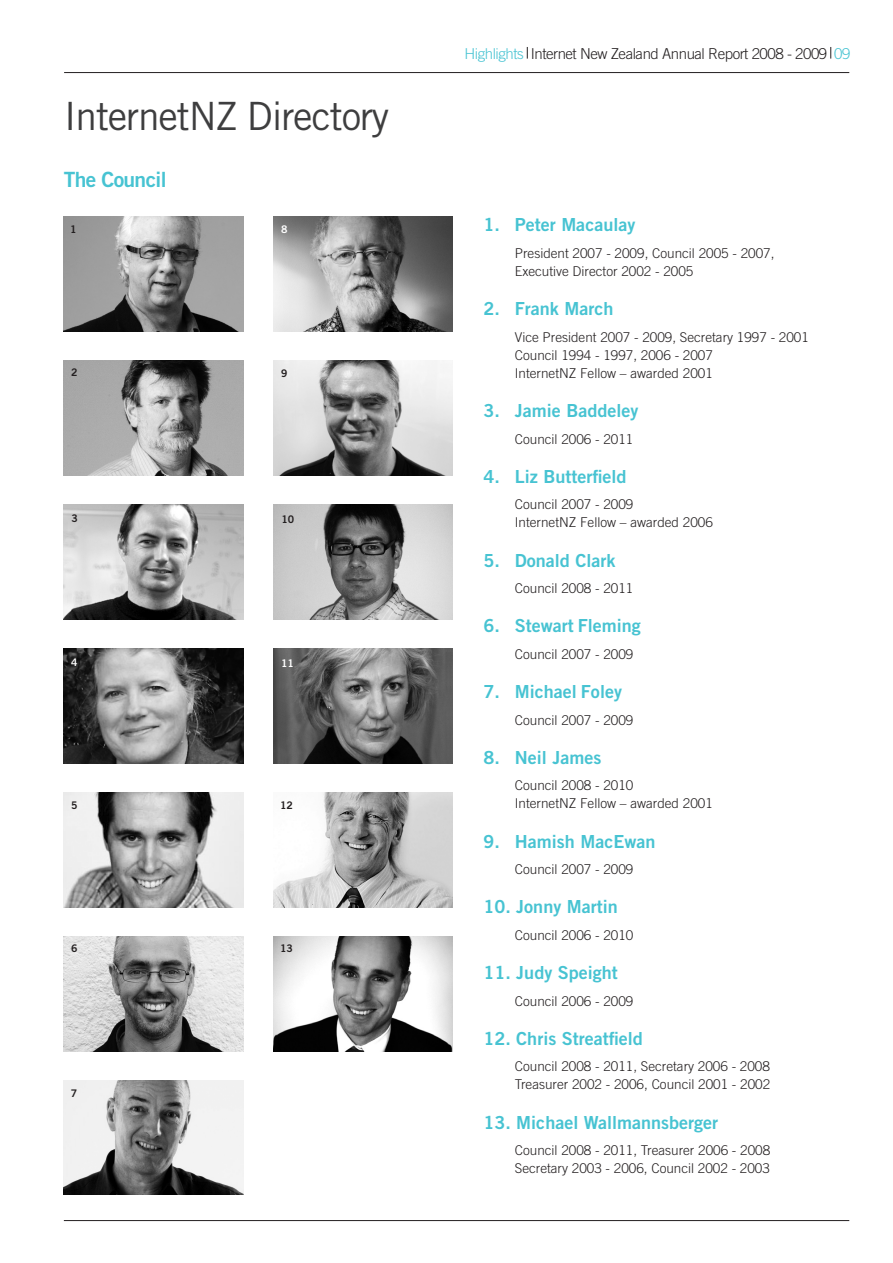
<style>
.page{position:relative;width:893px;height:1263px;background:#fff}
.page>*{position:absolute;margin:0;border:0;box-sizing:border-box;transform-origin:0 0}
.H1_-_black{font:39px "Trade Gothic";letter-spacing:-.03em;color:#3e3e3f}
.H2_-_blue{font:21px "Trade Gothic Bold Two";letter-spacing:-.03em;color:#47c3d2}
.t1{font:18px "Trade Gothic Bold Two";color:#47c3d2}
.t2{font:300 15px "Trade Gothic";letter-spacing:-.03em;color:#231f20}
.t3{font:300 13.5px/18px "Trade Gothic";color:#231f20}
.t4{font:10.5px "Trade Gothic Bold Two";color:#231f20}
.t5{font:10.5px "Trade Gothic Bold Two";color:#fff}
.s1{color:#47c3d2}
</style>
<div class="page">
<hr style="left:64px;top:72px;width:785px;height:1px;background:#231f20">
<hr style="left:64px;top:1220px;width:785px;height:1px;background:#231f20">
<svg style="left:527px;top:47px;width:1px;height:12px"></svg>
<svg style="left:830px;top:47px;width:1px;height:12px"></svg>
<img style="left:273px;top:648px;width:180px;height:115px">
<img style="left:273px;top:792px;width:180px;height:115px">
<img style="left:273px;top:936px;width:180px;height:115px">
<img style="left:64px;top:217px;width:179px;height:115px">
<img style="left:64px;top:505px;width:179px;height:114px">
<img style="left:64px;top:792px;width:179px;height:115px">
<img style="left:64px;top:648px;width:179px;height:115px">
<img style="left:64px;top:361px;width:179px;height:115px">
<img style="left:64px;top:936px;width:179px;height:115px">
<img style="left:64px;top:1080px;width:179px;height:115px">
<img style="left:273px;top:217px;width:180px;height:115px">
<img style="left:273px;top:361px;width:180px;height:115px">
<img style="left:273px;top:505px;width:180px;height:114px">
<p class="H1_-_black" style="left:64px;top:93px;width:327px">InternetNZ Directory</p>
<p class="H2_-_blue" style="left:64px;top:167px;width:104px">The Council</p>
<p class="t4" style="left:70px;top:222px;width:8px">1</p>
<p class="t5" style="left:281px;top:223px;width:8px">8</p>
<p class="t4" style="left:71px;top:366px;width:8px">2</p>
<p class="t4" style="left:281px;top:367px;width:8px">9</p>
<p class="t4" style="left:71px;top:512px;width:8px">3</p>
<p class="t4" style="left:281px;top:513px;width:14px">10</p>
<p class="t5" style="left:71px;top:656px;width:8px">4</p>
<p class="t5" style="left:281px;top:656px;width:14px">11</p>
<p class="t4" style="left:71px;top:799px;width:8px">5</p>
<p class="t4" style="left:280px;top:799px;width:14px">12</p>
<p class="t4" style="left:71px;top:942px;width:8px">6</p>
<p class="t4" style="left:280px;top:942px;width:14px">13</p>
<p class="t4" style="left:71px;top:1086px;width:8px">7</p>
<p class="t2" style="left:465px;top:44px;width:387px"><span class="s1">Highlights</span> Internet New Zealand Annual Report 2008 - 2009 <span class="s1">09</span></p>
<p class="t1" style="left:483px;top:214px;width:153px">1. Peter Macaulay</p>
<p class="t3" style="left:515px;top:244px;width:261px">President 2007 - 2009, Council 2005 - 2007,</p>
<p class="t3" style="left:515px;top:262px;width:180px">Executive Director 2002 - 2005</p>
<p class="t1" style="left:483px;top:298px;width:131px">2. Frank March</p>
<p class="t3" style="left:515px;top:328px;width:296px">Vice President 2007 - 2009, Secretary 1997 - 2001</p>
<p class="t3" style="left:515px;top:346px;width:200px">Council 1994 - 1997, 2006 - 2007</p>
<p class="t3" style="left:515px;top:364px;width:200px">InternetNZ Fellow – awarded 2001</p>
<p class="t1" style="left:483px;top:399px;width:156px">3. Jamie Baddeley</p>
<p class="t3" style="left:515px;top:429px;width:120px">Council 2006 - 2011</p>
<p class="t1" style="left:483px;top:465px;width:145px">4. Liz Butterfield</p>
<p class="t3" style="left:515px;top:495px;width:200px">Council 2007 - 2009<br>InternetNZ Fellow – awarded 2006</p>
<p class="t1" style="left:483px;top:549px;width:134px">5. Donald Clark</p>
<p class="t3" style="left:515px;top:579px;width:120px">Council 2008 - 2011</p>
<p class="t1" style="left:483px;top:615px;width:159px">6. Stewart Fleming</p>
<p class="t3" style="left:515px;top:645px;width:120px">Council 2007 - 2009</p>
<p class="t1" style="left:483px;top:680px;width:140px">7. Michael Foley</p>
<p class="t3" style="left:515px;top:711px;width:120px">Council 2007 - 2009</p>
<p class="t1" style="left:483px;top:746px;width:119px">8. Neil James</p>
<p class="t3" style="left:515px;top:776px;width:120px">Council 2008 - 2010</p>
<p class="t3" style="left:515px;top:794px;width:200px">InternetNZ Fellow – awarded 2001</p>
<p class="t1" style="left:483px;top:830px;width:173px">9. Hamish MacEwan</p>
<p class="t3" style="left:515px;top:860px;width:120px">Council 2007 - 2009</p>
<p class="t1" style="left:483px;top:896px;width:136px">10. Jonny Martin</p>
<p class="t3" style="left:515px;top:926px;width:120px">Council 2006 - 2010</p>
<p class="t1" style="left:483px;top:961px;width:136px">11. Judy Speight</p>
<p class="t3" style="left:515px;top:992px;width:120px">Council 2006 - 2009</p>
<p class="t1" style="left:483px;top:1027px;width:161px">12. Chris Streatfield</p>
<p class="t3" style="left:515px;top:1057px;width:257px">Council 2008 - 2011, Secretary 2006 - 2008</p>
<p class="t3" style="left:515px;top:1075px;width:257px">Treasurer 2002 - 2006, Council 2001 - 2002</p>
<p class="t1" style="left:483px;top:1111px;width:236px">13. Michael Wallmannsberger</p>
<p class="t3" style="left:515px;top:1141px;width:257px">Council 2008 - 2011, Treasurer 2006 - 2008</p>
<p class="t3" style="left:515px;top:1159px;width:257px">Secretary 2003 - 2006, Council 2002 - 2003</p>
</div>
